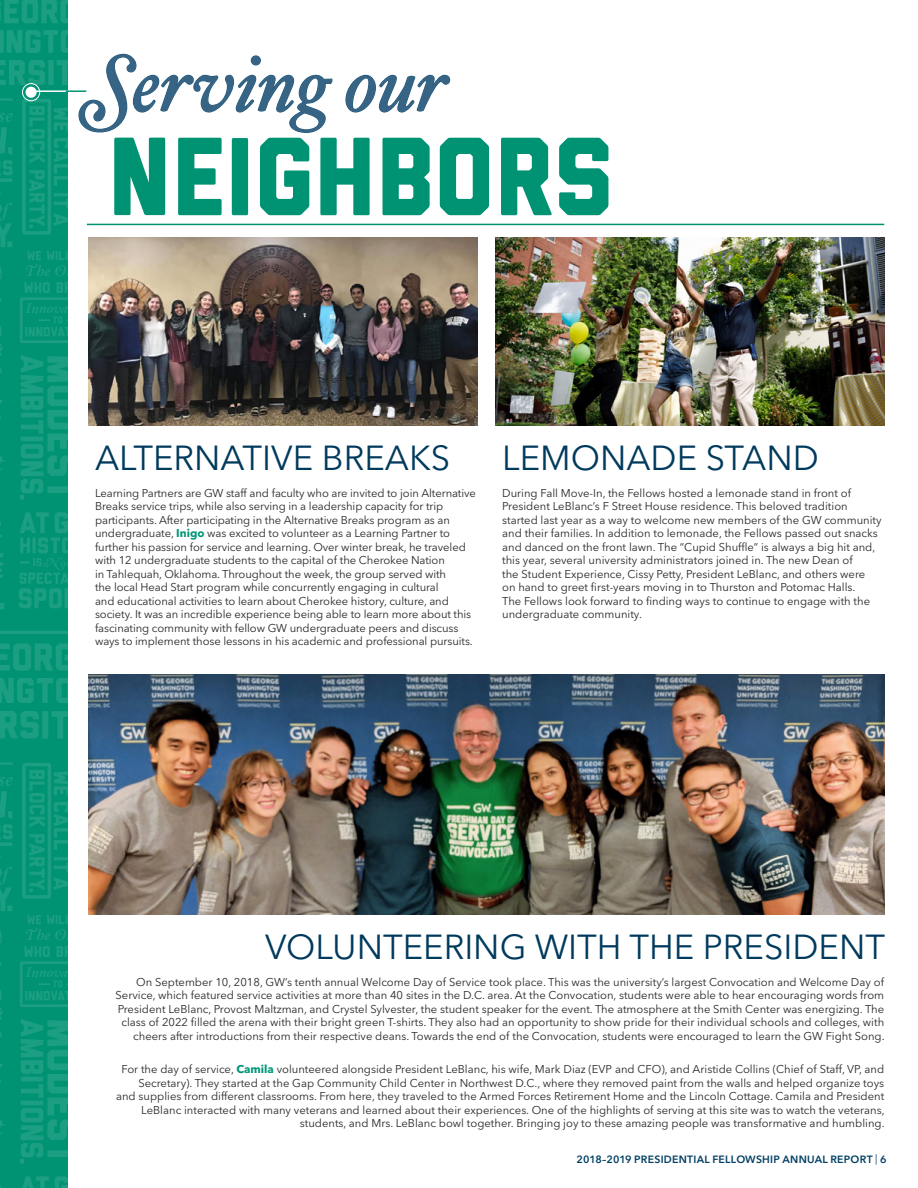
<style>
.page{position:relative;width:918px;height:1188px;background:#fff}
.page>*{position:absolute;margin:0;border:0;box-sizing:border-box;transform-origin:0 0}
.t1{font:110.85px "GW Liberated";letter-spacing:-.005em;color:#009373}
.t2{font:italic 79.2px "Hoefler Txt";color:#376485}
.t3{font:34.5px "Avenir Next LT Pro";color:#003a5d}
.t4{font:11.25px/13.5px "Avenir Next LT Pro";color:#292829}
.t5{font:600 10.5px "Avenir Next LT Pro";letter-spacing:.025em;color:#003f63}
.s1{font-weight:700;color:#009778}
.s2{font-weight:400}
</style>
<div class="page">
<div style="left:0;top:0;width:68px;height:1188px;background:#009373"></div>
<svg style="left:0;top:98px;width:13px;height:3px"></svg>
<svg style="left:0;top:113px;width:13px;height:69px"></svg>
<svg style="left:0;top:192px;width:12px;height:55px"></svg>
<svg style="left:0;top:266px;width:2px;height:36px"></svg>
<svg style="left:0;top:326px;width:2px;height:30px"></svg>
<svg style="left:0;top:456px;width:4px;height:15px"></svg>
<svg style="left:0;top:563px;width:3px;height:15px"></svg>
<svg style="left:0;top:603px;width:4px;height:6px"></svg>
<svg style="left:0;top:553px;width:3px;height:4px"></svg>
<svg style="left:19px;top:512px;width:49px;height:96px"></svg>
<svg style="left:22px;top:99px;width:46px;height:136px"></svg>
<svg style="left:25px;top:251px;width:43px;height:25px"></svg>
<svg style="left:20px;top:282px;width:48px;height:61px"></svg>
<svg style="left:20px;top:355px;width:48px;height:145px"></svg>
<svg style="left:0;top:0;width:68px;height:23px"></svg>
<svg style="left:0;top:30px;width:68px;height:23px"></svg>
<svg style="left:0;top:60px;width:45px;height:25px"></svg>
<div style="left:48px;top:60px;width:6px;height:25px;background:#1b9e81"></div>
<svg style="left:57px;top:60px;width:11px;height:25px"></svg>
<svg style="left:0;top:762px;width:13px;height:3px"></svg>
<svg style="left:0;top:777px;width:13px;height:69px"></svg>
<svg style="left:0;top:856px;width:12px;height:55px"></svg>
<svg style="left:0;top:930px;width:2px;height:36px"></svg>
<svg style="left:0;top:990px;width:2px;height:30px"></svg>
<svg style="left:0;top:1121px;width:4px;height:14px"></svg>
<svg style="left:22px;top:1176px;width:27px;height:12px"></svg>
<svg style="left:55px;top:1176px;width:13px;height:12px"></svg>
<svg style="left:22px;top:763px;width:46px;height:136px"></svg>
<svg style="left:25px;top:915px;width:43px;height:25px"></svg>
<svg style="left:20px;top:946px;width:48px;height:61px"></svg>
<svg style="left:20px;top:1019px;width:48px;height:145px"></svg>
<svg style="left:0;top:643px;width:68px;height:28px"></svg>
<svg style="left:0;top:678px;width:68px;height:25px"></svg>
<svg style="left:0;top:711px;width:39px;height:28px"></svg>
<div style="left:42px;top:711px;width:6px;height:27px;background:#1b9e81"></div>
<svg style="left:51px;top:711px;width:17px;height:27px"></svg>
<svg style="left:0;top:631px;width:68px;height:3px"></svg>
<img style="left:88px;top:237px;width:389px;height:188px">
<img style="left:495px;top:237px;width:389px;height:188px">
<img style="left:88px;top:674px;width:796px;height:240px">
<hr style="left:31px;top:90px;width:47px;height:2px;background:#fff">
<div style="left:22px;top:83px;width:18px;height:18px;border:1px solid #fff;border-radius:50%"></div>
<div style="left:26px;top:87px;width:11px;height:11px;background:#fff;border-radius:50%"></div>
<hr style="left:66px;top:90px;width:20px;height:2px;background:#009373">
<hr style="left:87px;top:224px;width:797px;height:1px;background:#009373">
<svg style="left:78px;top:53px;width:255px;height:80px"></svg>
<svg style="left:345px;top:74px;width:106px;height:39px"></svg>
<h2 class="t2" style="left:87px;top:37px;width:362px">Serving our</h2>
<h1 class="t1" style="left:108px;top:137px;width:508px">NEIGHBORS</h1>
<h3 class="t3" style="left:95px;top:437px;width:357px">ALTERNATIVE BREAKS</h3>
<p class="t4" style="left:95px;top:486px;width:382px">Learning Partners are GW staff and faculty who are invited to join Alternative Breaks service trips, while also serving in a leadership capacity for trip participants. After participating in the Alternative Breaks program as an undergraduate, <span class="s1">Inigo</span> was excited to volunteer as a Learning Partner to further his passion for service and learning. Over winter break, he traveled with 12 undergraduate students to the capital of the Cherokee Nation<br>in Tahlequah, Oklahoma. Throughout the week, the group served with<br>the local Head Start program while concurrently engaging in cultural<br>and educational activities to learn about Cherokee history, culture, and society. It was an incredible experience being able to learn more about this fascinating community with fellow GW undergraduate peers and discuss ways to implement those lessons in his academic and professional pursuits.</p>
<h3 class="t3" style="left:502px;top:437px;width:318px">LEMONADE STAND</h3>
<p class="t4" style="left:502px;top:486px;width:381px">During Fall Move-In, the Fellows hosted a lemonade stand in front of President LeBlanc’s F Street House residence. This beloved tradition started last year as a way to welcome new members of the GW community and their families. In addition to lemonade, the Fellows passed out snacks and danced on the front lawn. The “Cupid Shuffle” is always a big hit and, this year, several university administrators joined in. The new Dean of<br>the Student Experience, Cissy Petty, President LeBlanc, and others were<br>on hand to greet first-years moving in to Thurston and Potomac Halls.<br>The Fellows look forward to finding ways to continue to engage with the undergraduate community.</p>
<h3 class="t3" style="left:265px;top:926px;width:621px">VOLUNTEERING WITH THE PRESIDENT</h3>
<p class="t4" style="left:116px;top:975px;width:771px;text-align:right">On September 10, 2018, GW’s tenth annual Welcome Day of Service took place. This was the university’s largest Convocation and Welcome Day of Service, which featured service activities at more than 40 sites in the D.C. area. At the Convocation, students were able to hear encouraging words from President LeBlanc, Provost Maltzman, and Crystel Sylvester, the student speaker for the event. The atmosphere at the Smith Center was energizing. The class of 2022 filled the arena with their bright green T-shirts. They also had an opportunity to show pride for their individual schools and colleges, with cheers after introductions from their respective deans. Towards the end of the Convocation, students were encouraged to learn the GW Fight Song.</p>
<p class="t4" style="left:116px;top:1063px;width:770px;text-align:right">For the day of service, <span class="s1">Camila</span> volunteered alongside President LeBlanc, his wife, Mark Diaz (EVP and CFO), and Aristide Collins (Chief of Staff, VP, and Secretary). They started at the Gap Community Child Center in Northwest D.C., where they removed paint from the walls and helped organize toys<br>and supplies from different classrooms. From here, they traveled to the Armed Forces Retirement Home and the Lincoln Cottage. Camila and President LeBlanc interacted with many veterans and learned about their experiences. One of the highlights of serving at this site was to watch the veterans, students, and Mrs. LeBlanc bowl together. Bringing joy to these amazing people was transformative and humbling.</p>
<p class="t5" style="left:577px;top:1153px;width:312px">2018–2019 PRESIDENTIAL FELLOWSHIP ANNUAL REPORT <span class="s2">|</span> 6</p>
</div>
